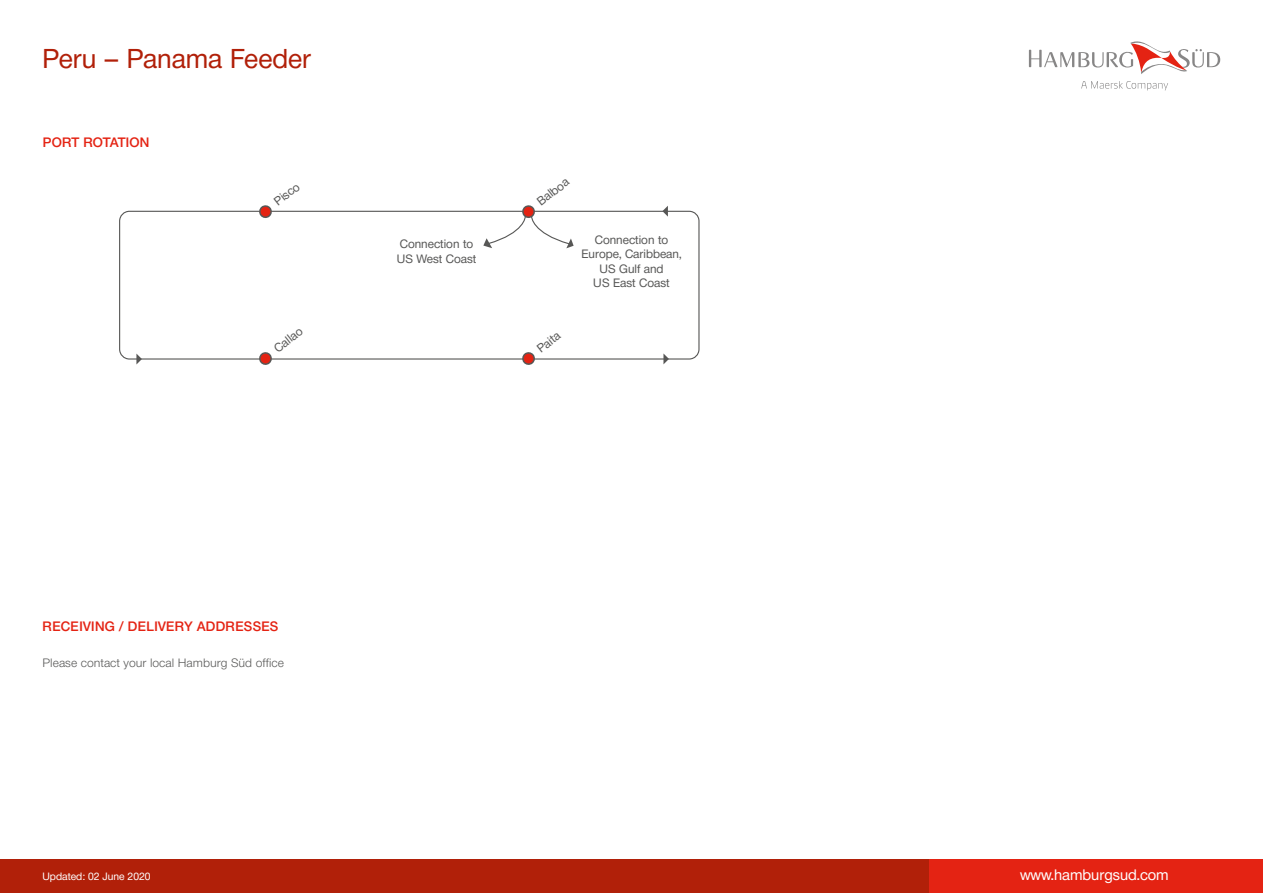
<style>
.page{position:relative;width:1263px;height:893px;background:#fff}
.page>*{position:absolute;margin:0;border:0;box-sizing:border-box;transform-origin:0 0}
.t1{font:27px "Neue Helvetica BQ";letter-spacing:-.005em;color:#b12009}
.t2{font:15px "Neue Helvetica BQ";color:#fff}
.t3{font:500 13.5px "Neue Helvetica BQ";letter-spacing:.02em;color:#e42313}
.t4{font:12px/14.4px "Neue Helvetica BQ";color:#575756}
.t5{font:300 12px "Neue Helvetica BQ";color:#575756}
.t6{font:10.5px "Neue Helvetica BQ";color:#fff}
</style>
<div class="page">
<svg style="left:1029px;top:41px;width:191px;height:33px"></svg>
<svg style="left:1081px;top:81px;width:87px;height:9px"></svg>
<div style="left:0;top:859px;width:929px;height:34px;background:#b12009"></div>
<div style="left:929px;top:859px;width:334px;height:34px;background:#e42313"></div>
<svg style="left:662px;top:206px;width:6px;height:11px"></svg>
<svg style="left:663px;top:353px;width:5px;height:11px"></svg>
<div style="left:119px;top:211px;width:580px;height:149px;border:1px solid #575756;border-radius:10px"></div>
<svg style="left:136px;top:354px;width:6px;height:10px"></svg>
<svg style="left:257px;top:205px;width:15px;height:13px"></svg>
<svg style="left:520px;top:352px;width:15px;height:13px"></svg>
<svg style="left:257px;top:352px;width:15px;height:13px"></svg>
<svg style="left:483px;top:205px;width:91px;height:43px"></svg>
<h1 class="t1" style="left:43px;top:42px;width:270px">Peru – Panama Feeder</h1>
<p class="t3" style="left:43px;top:133px;width:108px">PORT ROTATION</p>
<p class="t4" style="left:271px;top:197px;width:30px;rotate:-38deg">Pisco</p>
<p class="t4" style="left:534px;top:197px;width:38px;rotate:-38deg">Balboa</p>
<p class="t4" style="left:397px;top:237px;width:81px">Connection to<br>US West Coast</p>
<p class="t4" style="left:581px;top:232px;width:101px;text-align:center">Connection to<br>Europe, Caribbean,<br>US Gulf and<br>US East Coast</p>
<p class="t4" style="left:271px;top:344px;width:34px;rotate:-38deg">Callao</p>
<p class="t4" style="left:534px;top:344px;width:27px;rotate:-38deg">Paita</p>
<p class="t3" style="left:43px;top:618px;width:237px">RECEIVING / DELIVERY ADDRESSES</p>
<p class="t5" style="left:43px;top:655px;width:243px">Please contact your local Hamburg Süd office</p>
<p class="t6" style="left:43px;top:870px;width:109px">Updated: 02 June 2020</p>
<p class="t2" style="left:1020px;top:865px;width:150px">www.hamburgsud.com</p>
</div>
